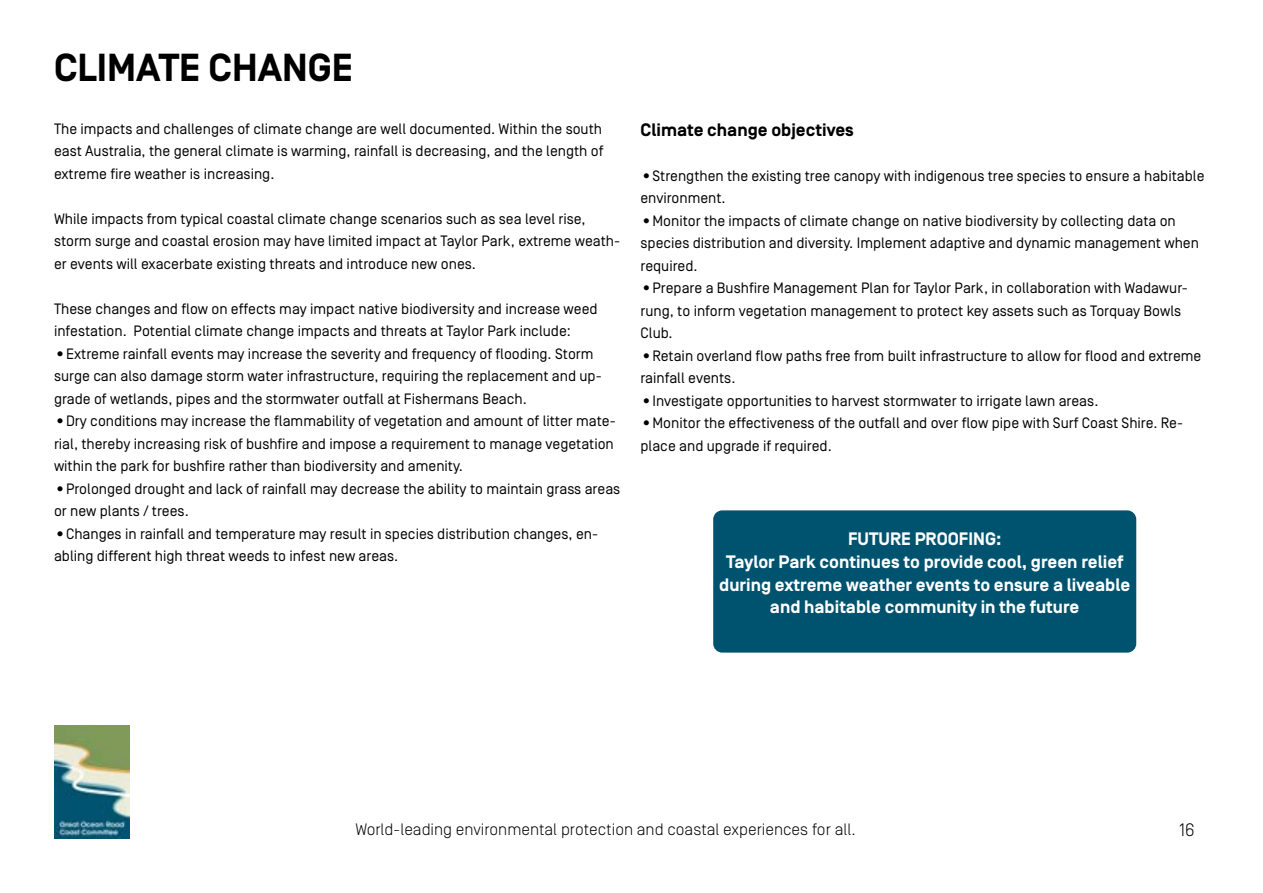
<style>
.page{position:relative;width:1263px;height:893px;background:#fff}
.page>*{position:absolute;margin:0;border:0;box-sizing:border-box;transform-origin:0 0}
.t1{font:700 39px "Simplon BP";color:#000}
.t2{font:700 18px/22.5px "Simplon BP";color:#fff;text-align:center}
.t3{font:700 18px "Simplon BP";color:#000}
.t4{font:300 18px "Simplon BP";color:#000}
.t5{font:300 16.5px "Simplon BP";color:#000}
.t6{font:15px/22.5px "Simplon BP Regular";color:#000}
</style>
<div class="page">
<img style="left:54px;top:725px;width:76px;height:114px">
<div style="left:713px;top:510px;width:423px;height:143px;background:#00536f;border-radius:9px"></div>
<h1 class="t1" style="left:54px;top:46px;width:300px">CLIMATE CHANGE</h1>
<p class="t6" style="left:54px;top:117px;width:551px;text-align:justify">The impacts and challenges of climate change are well documented. Within the south east Australia, the general climate is warming, rainfall is decreasing, and the length of extreme fire weather is increasing.</p>
<p class="t6" style="left:54px;top:207px;width:568px">While impacts from typical coastal climate change scenarios such as sea level rise, storm surge and coastal erosion may have limited impact at Taylor Park, extreme weath&shy;er events will exacerbate existing threats and introduce new ones.</p>
<p class="t6" style="left:54px;top:297px;width:545px">These changes and flow on effects may impact native biodiversity and increase weed infestation. Potential climate change impacts and threats at Taylor Park include:</p>
<p class="t6" style="left:54px;top:342px;width:549px">•Extreme rainfall events may increase the severity and frequency of flooding. Storm surge can also damage storm water infrastructure, requiring the replacement and up&shy;grade of wetlands, pipes and the stormwater outfall at Fishermans Beach.</p>
<p class="t6" style="left:54px;top:410px;width:563px">•Dry conditions may increase the flammability of vegetation and amount of litter mate&shy;rial, thereby increasing risk of bushfire and impose a requirement to manage vegetation within the park for bushfire rather than biodiversity and amenity.</p>
<p class="t6" style="left:54px;top:477px;width:568px">•Prolonged drought and lack of rainfall may decrease the ability to maintain grass areas or new plants / trees.</p>
<p class="t6" style="left:54px;top:522px;width:545px">•Changes in rainfall and temperature may result in species distribution changes, en&shy;abling different high threat weeds to infest new areas.</p>
<p class="t3" style="left:640px;top:119px;width:215px">Climate change objectives</p>
<p class="t6" style="left:640px;top:164px;width:565px">•Strengthen the existing tree canopy with indigenous tree species to ensure a habitable environment.</p>
<p class="t6" style="left:640px;top:209px;width:560px">•Monitor the impacts of climate change on native biodiversity by collecting data on species distribution and diversity. Implement adaptive and dynamic management when required.</p>
<p class="t6" style="left:640px;top:277px;width:549px">•Prepare a Bushfire Management Plan for Taylor Park, in collaboration with Wadawur&shy;rung, to inform vegetation management to protect key assets such as Torquay Bowls<br>Club.</p>
<p class="t6" style="left:640px;top:344px;width:562px">•Retain overland flow paths free from built infrastructure to allow for flood and extreme rainfall events.</p>
<p class="t6" style="left:640px;top:389px;width:459px">•Investigate opportunities to harvest stormwater to irrigate lawn areas.</p>
<p class="t6" style="left:640px;top:412px;width:544px">•Monitor the effectiveness of the outfall and over flow pipe with Surf Coast Shire. Re&shy;place and upgrade if required.</p>
<p class="t2" style="left:719px;top:529px;width:412px">FUTURE PROOFING:<br>Taylor Park continues to provide cool, green relief during extreme weather events to ensure a liveable and habitable community in the future</p>
<p class="t5" style="left:355px;top:819px;width:502px">World-leading environmental protection and coastal experiences for all.</p>
<p class="t4" style="left:1179px;top:819px;width:17px">16</p>
</div>
